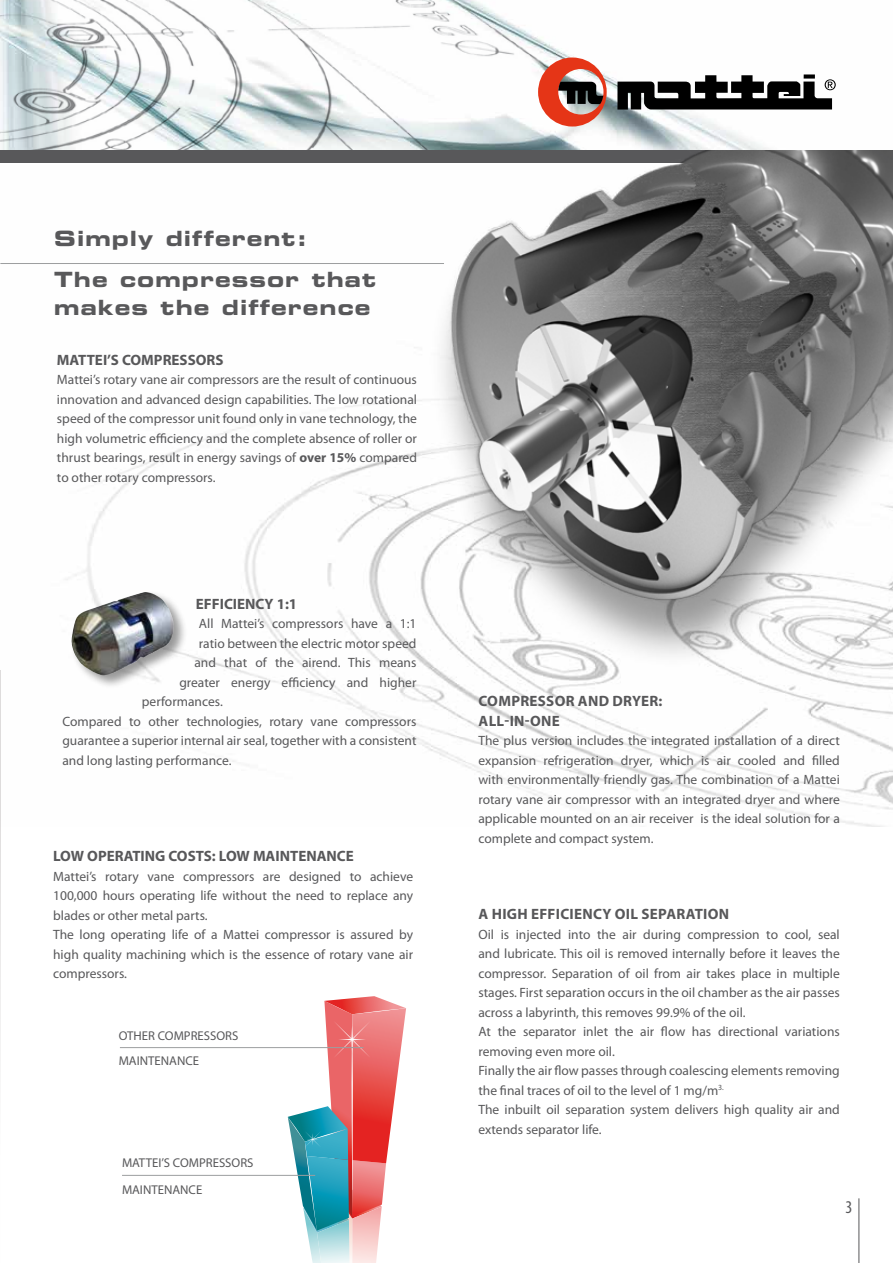
<style>
.page{position:relative;width:893px;height:1263px;background:#fff}
.page>*{position:absolute;margin:0;border:0;box-sizing:border-box;transform-origin:0 0}
.t1{font:21px/40.5px "Eurostile LT Std Bold Ex 2";letter-spacing:.05em;color:#58585a}
.t2{font:condensed 18px "Myriad Pro";color:#58585a}
.t3{font:700 15px "Myriad Pro";color:#58585a}
.t4{font:700 15px/19.5px "Myriad Pro";letter-spacing:.02em;color:#58585a}
.t5{font:13.5px/19.5px "Myriad Pro";color:#58585a;text-align:justify}
.t6{font:12.75px/27px "Myriad Pro";color:#58585a}
.s1{font-weight:700}
</style>
<div class="page">
<hr style="left:0;top:670px;width:1px;height:593px;background:#dfdddd">
<img style="left:2px;top:49px;width:802px;height:101px">
<img style="left:0;top:0;width:557px;height:149px">
<div style="left:0;top:150px;width:893px;height:13px;background:#58585a"></div>
<svg style="left:538px;top:58px;width:69px;height:69px"></svg>
<div style="left:804px;top:74px;width:11px;height:5px;background:#7b7b7b"></div>
<svg style="left:617px;top:75px;width:219px;height:35px"></svg>
<hr style="left:858px;top:1198px;width:1px;height:65px;background:#58585a">
<svg style="left:288px;top:996px;width:118px;height:267px"></svg>
<img style="left:66px;top:450px;width:827px;height:377px">
<hr style="left:0;top:263px;width:444px;height:1px;background:#9c9e9f">
<img style="left:178px;top:150px;width:715px;height:607px">
<hr style="left:122px;top:1175px;width:193px;height:1px;background:#9c9e9f">
<hr style="left:120px;top:1047px;width:244px;height:1px;background:#9c9e9f">
<h1 class="t1" style="left:54px;top:218px;width:323px">Simply different:<br>The compressor that</h1>
<h1 class="t1" style="left:54px;top:287px;width:318px">makes the difference</h1>
<p class="t3" style="left:57px;top:350px;width:168px">MATTEI’S COMPRESSORS</p>
<p class="t5" style="left:57px;top:370px;width:362px">Mattei’s rotary vane air compressors are the result of continuous innovation and advanced design capabilities. The low rotational speed of the compressor unit found only in vane technology, the high volumetric efficiency and the complete absence of roller or thrust bearings, result in energy savings of <span class="s1">over 15%</span> compared to other rotary compressors.</p>
<p class="t3" style="left:196px;top:594px;width:103px">EFFICIENCY 1:1</p>
<p class="t5" style="left:199px;top:614px;width:219px">All Mattei’s compressors have a 1:1</p>
<p class="t5" style="left:199px;top:633px;width:219px">ratio between the electric motor speed</p>
<p class="t5" style="left:194px;top:653px;width:223px">and that of the airend. This means</p>
<p class="t5" style="left:179px;top:672px;width:238px">greater energy efficiency and higher</p>
<p class="t5" style="left:142px;top:692px;width:82px">performances.</p>
<p class="t5" style="left:62px;top:711px;width:356px">Compared to other technologies, rotary vane compressors</p>
<p class="t5" style="left:62px;top:731px;width:356px">guarantee a superior internal air seal, together with a consistent</p>
<p class="t5" style="left:62px;top:750px;width:171px">and long lasting performance.</p>
<p class="t3" style="left:53px;top:846px;width:302px">LOW OPERATING COSTS: LOW MAINTENANCE</p>
<p class="t5" style="left:53px;top:866px;width:362px;text-align:left">Mattei’s rotary vane compressors are designed to achieve 100,000 hours operating life without the need to replace any blades or other metal parts.<br>The long operating life of a Mattei compressor is assured by high quality machining which is the essence of rotary vane air compressors.</p>
<p class="t6" style="left:119px;top:1022px;width:121px;line-height:25.5px">OTHER COMPRESSORS<br>MAINTENANCE</p>
<p class="t6" style="left:122px;top:1149px;width:133px">MATTEI’S COMPRESSORS<br>MAINTENANCE</p>
<p class="t4" style="left:478px;top:691px;width:185px">COMPRESSOR AND DRYER:<br>ALL-IN-ONE</p>
<p class="t5" style="left:478px;top:731px;width:363px">The plus version includes the integrated installation of a direct expansion refrigeration dryer, which is air cooled and filled with environmentally friendly gas. The combination of a Mattei rotary vane air compressor with an integrated dryer and where applicable mounted on an air receiver is the ideal solution for a complete and compact system.</p>
<p class="t4" style="left:478px;top:904px;width:252px">A HIGH EFFICIENCY OIL SEPARATION</p>
<p class="t5" style="left:478px;top:924px;width:363px;text-align:left">Oil is injected into the air during compression to cool, seal and lubricate. This oil is removed internally before it leaves the compressor. Separation of oil from air takes place in multiple stages. First separation occurs in the oil chamber as the air passes across a labyrinth, this removes 99.9% of the oil.<br>At the separator inlet the air flow has directional variations removing even more oil.<br>Finally the air flow passes through coalescing elements removing the final traces of oil to the level of 1 mg/m<sup>3.<br></sup>The inbuilt oil separation system delivers high quality air and extends separator life.</p>
<h2 class="t2" style="left:845px;top:1196px;width:8px">3</h2>
</div>
